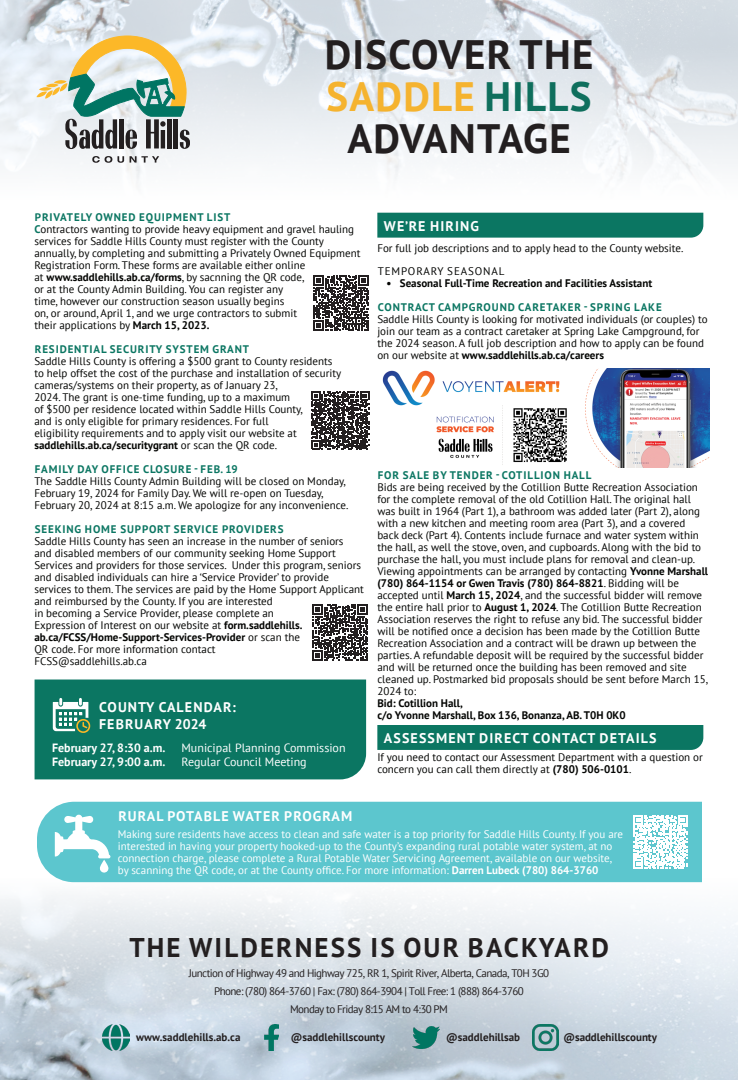
<style>
.page{position:relative;width:738px;height:1080px;background:#fff}
.page>*{position:absolute;margin:0;border:0;box-sizing:border-box;transform-origin:0 0}
.t1{font:700 41px "PT Sans";letter-spacing:.03em;color:#231f20}
.t2{font:700 41px "PT Sans";letter-spacing:.03em;color:#f5b32f}
.t3{font:700 27px "PT Sans";letter-spacing:.08em;color:#231f20}
.t4{font:700 14px "PT Sans";letter-spacing:.08em;color:#fff}
.t5{font:12px "PT Sans";color:#fff}
.t6{font:700 12px "PT Sans";color:#fff}
.t7{font:11px/12px "PT Sans";color:#040503}
.t8{font:11px/12px "PT Sans";color:#fff}
.t9{font:700 11px "PT Sans";letter-spacing:.08em;color:#0b7662}
.Paragraph{font:11px "PT Sans";letter-spacing:-.05em;color:#231f20}
.t10{font:700 11px "PT Sans";color:#040503}
.Paragraph-2{font:700 11px "PT Sans";color:#231f20}
.t11{font:11px "PT Sans";letter-spacing:.08em;color:#040503}
.s1{color:#0f6f5d}
.s2{font-weight:700;color:#0b7662}
.s3{font-weight:700}
</style>
<div class="page">
<img style="left:0;top:882px;width:738px;height:198px">
<img style="left:0;top:0;width:738px;height:183px">
<svg style="left:92px;top:156px;width:32px;height:7px"></svg>
<svg style="left:130px;top:156px;width:29px;height:7px"></svg>
<svg style="left:36px;top:35px;width:154px;height:114px;background:#b8c1ae"></svg>
<img style="left:103px;top:1025px;width:26px;height:26px">
<img style="left:264px;top:1025px;width:15px;height:26px">
<img style="left:413px;top:1027px;width:26px;height:22px">
<img style="left:533px;top:1025px;width:26px;height:26px">
<div style="left:377px;top:725px;width:326px;height:25px;background:#0b7662"></div>
<div style="left:37px;top:802px;width:665px;height:80px;background:#5cc6ce"></div>
<svg style="left:634px;top:815px;width:53px;height:54px"></svg>
<svg style="left:55px;top:815px;width:56px;height:58px"></svg>
<div style="left:35px;top:680px;width:331px;height:99px;background:#0b7662"></div>
<svg style="left:53px;top:698px;width:37px;height:35px"></svg>
<img style="left:382px;top:368px;width:328px;height:100px">
<svg style="left:312px;top:604px;width:56px;height:56px"></svg>
<div style="left:377px;top:213px;width:326px;height:25px;background:#0b7662"></div>
<svg style="left:311px;top:391px;width:58px;height:58px"></svg>
<svg style="left:313px;top:275px;width:56px;height:56px"></svg>
<p class="t1" style="left:325px;top:27px;width:270px">DISCOVER THE</p>
<p class="t2" style="left:327px;top:69px;width:266px">SADDLE <span class="s1">HILLS</span></p>
<p class="t1" style="left:347px;top:111px;width:225px">ADVANTAGE</p>
<p class="t9" style="left:35px;top:210px;width:197px">PRIVATELY OWNED EQUIPMENT LIST</p>
<p class="t7" style="left:34px;top:223px;width:328px"><span class="s2">C</span>ontractors wanting to provide heavy equipment and gravel hauling services for Saddle Hills County must register with the County annually, by completing and submitting a Privately Owned Equipment Registration Form. These forms are available either online<br>at <span class="s3">www.saddlehills.ab.ca/forms</span>, by sacnning the QR code,<br>or at the County Admin Building. You can register any<br>time, however our construction season usually begins<br>on, or around, April 1, and we urge contractors to submit<br>their applications by <span class="s3">March 15, 2023.</span></p>
<p class="t9" style="left:35px;top:342px;width:216px">RESIDENTIAL SECURITY SYSTEM GRANT</p>
<p class="t7" style="left:34px;top:355px;width:308px">Saddle Hills County is offering a $500 grant to County residents to help offset the cost of the purchase and installation of security cameras/systems on their property, as of January 23,<br>2024. The grant is one-time funding, up to a maximum<br>of $500 per residence located within Saddle Hills County,<br>and is only eligible for primary residences. For full<br>eligibility requirements and to apply visit our website at <span class="s3">saddlehills.ab.ca/securitygrant</span> or scan the QR code.</p>
<p class="t9" style="left:35px;top:462px;width:204px">FAMILY DAY OFFICE CLOSURE - FEB. 19</p>
<p class="t7" style="left:34px;top:475px;width:316px">The Saddle Hills County Admin Building will be closed on Monday,<br>February 19, 2024 for Family Day. We will re-open on Tuesday,<br>February 20, 2024 at 8:15 a.m. We apologize for any inconvenience.</p>
<p class="t9" style="left:35px;top:522px;width:250px">SEEKING HOME SUPPORT SERVICE PROVIDERS</p>
<p class="t7" style="left:34px;top:535px;width:331px">Saddle Hills County has seen an increase in the number of seniors<br>and disabled members of our community seeking Home Support Services and providers for those services. Under this program, seniors and disabled individuals can hire a ‘Service Provider’ to provide services to them. The services are paid by the Home Support Applicant and reimbursed by the County. If you are interested<br>in becoming a Service Provider, please complete an<br>Expression of Interest on our website at <span class="s3">form.saddlehills. ab.ca/FCSS/Home-Support-Services-Provider</span> or scan the<br>QR code. For more information contact</p>
<p class="t7" style="left:34px;top:655px;width:114px">FCSS@saddlehills.ab.ca</p>
<p class="t4" style="left:99px;top:698px;width:138px">COUNTY CALENDAR:</p>
<p class="t4" style="left:99px;top:715px;width:109px">FEBRUARY 2024</p>
<p class="t6" style="left:52px;top:740px;width:115px">February 27, 8:30 a.m.</p>
<p class="t5" style="left:181px;top:740px;width:166px">Municipal Planning Commission</p>
<p class="t6" style="left:52px;top:754px;width:115px">February 27, 9:00 a.m.</p>
<p class="t5" style="left:181px;top:754px;width:127px">Regular Council Meeting</p>
<p class="t4" style="left:384px;top:216px;width:97px">WE’RE HIRING</p>
<p class="t7" style="left:377px;top:242px;width:308px">For full job descriptions and to apply head to the County website.</p>
<p class="t11" style="left:378px;top:264px;width:128px">TEMPORARY SEASONAL</p>
<p class="t10" style="left:386px;top:276px;width:267px">• Seasonal Full-Time Recreation and Facilities Assistant</p>
<p class="t9" style="left:378px;top:300px;width:285px">CONTRACT CAMPGROUND CARETAKER - SPRING LAKE</p>
<p class="t7" style="left:377px;top:313px;width:332px">Saddle Hills County is looking for motivated individuals (or couples) to join our team as a contract caretaker at Spring Lake Campground, for the 2024 season. A full job description and how to apply can be found on our website at <span class="s3">www.saddlehills.ab.ca/careers</span></p>
<p class="t9" style="left:378px;top:468px;width:215px">FOR SALE BY TENDER - COTILLION HALL</p>
<p class="t7" style="left:377px;top:481px;width:332px">Bids are being received by the Cotillion Butte Recreation Association for the complete removal of the old Cotillion Hall. The original hall was built in 1964 (Part 1), a bathroom was added later (Part 2), along with a new kitchen and meeting room area (Part 3), and a covered back deck (Part 4). Contents include furnace and water system within the hall, as well the stove, oven, and cupboards. Along with the bid to purchase the hall, you must include plans for removal and clean-up.<br>Viewing appointments can be arranged by contacting <span class="s3">Yvonne Marshall (780) 864-1154 or Gwen Travis (780) 864-8821</span>. Bidding will be accepted until <span class="s3">March 15, 2024</span>, and the successful bidder will remove the entire hall prior to <span class="s3">August 1, 2024</span>. The Cotillion Butte Recreation Association reserves the right to refuse any bid. The successful bidder will be notified once a decision has been made by the Cotillion Butte Recreation Association and a contract will be drawn up between the parties. A refundable deposit will be required by the successful bidder and will be returned once the building has been removed and site cleaned up. Postmarked bid proposals should be sent before March 15, 2024 to:</p>
<p class="t10" style="left:377px;top:696px;width:87px">Bid: Cotillion Hall,</p>
<p class="t10" style="left:377px;top:708px;width:250px">c/o Yvonne Marshall, Box 136, Bonanza, AB. T0H 0K0</p>
<p class="t7" style="left:377px;top:751px;width:327px">If you need to contact our Assessment Department with a question or concern you can call them directly at <span class="s3">(780) 506-0101</span>.</p>
<p class="t4" style="left:384px;top:729px;width:274px">ASSESSMENT DIRECT CONTACT DETAILS</p>
<p class="t4" style="left:118px;top:807px;width:235px">RURAL POTABLE WATER PROGRAM</p>
<p class="t8" style="left:118px;top:827px;width:507px">Making sure residents have access to clean and safe water is a top priority for Saddle Hills County. If you are interested in having your property hooked-up to the County’s expanding rural potable water system, at no connection charge, please complete a Rural Potable Water Servicing Agreement, available on our website, by scanning the QR code, or at the County office. For more information: <span class="s3">Darren Lubeck (780) 864-3760</span></p>
<p class="t3" style="left:129px;top:930px;width:481px">THE WILDERNESS IS OUR BACKYARD</p>
<p class="Paragraph" style="left:189px;top:966px;width:362px">Junction of Highway 49 and Highway 725, RR 1, Spirit River, Alberta, Canada, T0H 3G0</p>
<p class="Paragraph" style="left:214px;top:984px;width:311px">Phone: (780) 864-3760 | Fax: (780) 864-3904 | Toll Free: 1 (888) 864-3760</p>
<p class="Paragraph" style="left:290px;top:1002px;width:159px">Monday to Friday 8:15 AM to 4:30 PM</p>
<p class="Paragraph-2" style="left:136px;top:1030px;width:106px">www.saddlehills.ab.ca</p>
<p class="Paragraph-2" style="left:291px;top:1030px;width:96px">@saddlehillscounty</p>
<p class="Paragraph-2" style="left:446px;top:1030px;width:75px">@saddlehillsab</p>
<p class="Paragraph-2" style="left:563px;top:1030px;width:95px">@saddlehillscounty</p>
</div>
